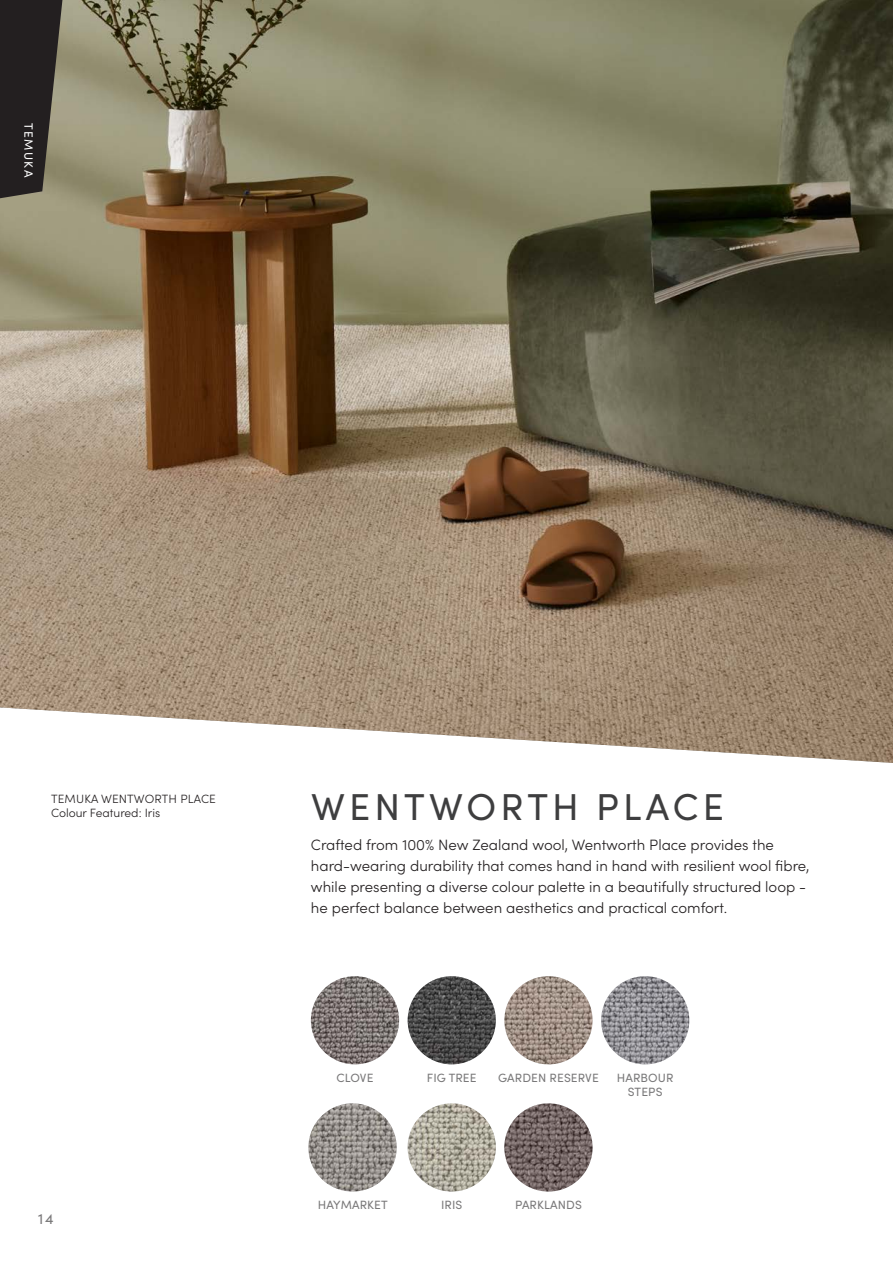
<style>
.page{position:relative;width:893px;height:1263px;background:#fff}
.page>*{position:absolute;margin:0;border:0;box-sizing:border-box;transform-origin:0 0}
.Product_Name{font:37.5px "Sofia Pro";letter-spacing:.11em;color:#3e3e3f}
.t1{font:300 15px/21px "Sofia Pro";color:#231f20}
.t2{font:15px "Sofia Pro";color:#797879}
.Colour_name{font:12px/14.4px "Sofia Pro";letter-spacing:.01em;color:#797879;text-align:center}
.t3{font:300 12px "Sofia Pro";color:#231f20}
.t4{font:12px "Sofia Pro";letter-spacing:.11em;color:#fff}
</style>
<div class="page">
<img style="left:0;top:0;width:893px;height:763px">
<img style="left:311px;top:976px;width:88px;height:88px;border-radius:44px">
<img style="left:408px;top:976px;width:88px;height:88px;border-radius:44px">
<img style="left:504px;top:976px;width:89px;height:88px;border-radius:44px">
<img style="left:601px;top:976px;width:88px;height:88px;border-radius:44px">
<img style="left:408px;top:1103px;width:88px;height:88px;border-radius:44px">
<img style="left:308px;top:1103px;width:89px;height:88px;border-radius:44px">
<img style="left:504px;top:1103px;width:89px;height:88px;border-radius:44px">
<svg style="left:0;top:0;width:64px;height:200px;background:#3b3732"></svg>
<p class="t4" style="left:37px;top:123px;width:55px;rotate:90deg">TEMUKA</p>
<p class="t3" style="left:51px;top:790px;width:166px">TEMUKA WENTWORTH PLACE</p>
<p class="t3" style="left:51px;top:804px;width:111px">Colour Featured: Iris</p>
<p class="t2" style="left:38px;top:1208px;width:17px">14</p>
<p class="Product_Name" style="left:311px;top:780px;width:414px">WENTWORTH PLACE</p>
<p class="t1" style="left:311px;top:833px;width:500px">Crafted from 100% New Zealand wool, Wentworth Place provides the hard-wearing durability that comes hand in hand with resilient wool fibre, while presenting a diverse colour palette in a beautifully structured loop - he perfect balance between aesthetics and practical comfort.</p>
<p class="Colour_name" style="left:336px;top:1070px;width:38px">CLOVE</p>
<p class="Colour_name" style="left:427px;top:1070px;width:51px">FIG TREE</p>
<p class="Colour_name" style="left:498px;top:1070px;width:102px">GARDEN RESERVE</p>
<p class="Colour_name" style="left:617px;top:1070px;width:58px">HARBOUR<br>STEPS</p>
<p class="Colour_name" style="left:318px;top:1197px;width:71px">HAYMARKET</p>
<p class="Colour_name" style="left:441px;top:1197px;width:23px">IRIS</p>
<p class="Colour_name" style="left:515px;top:1197px;width:68px">PARKLANDS</p>
</div>
